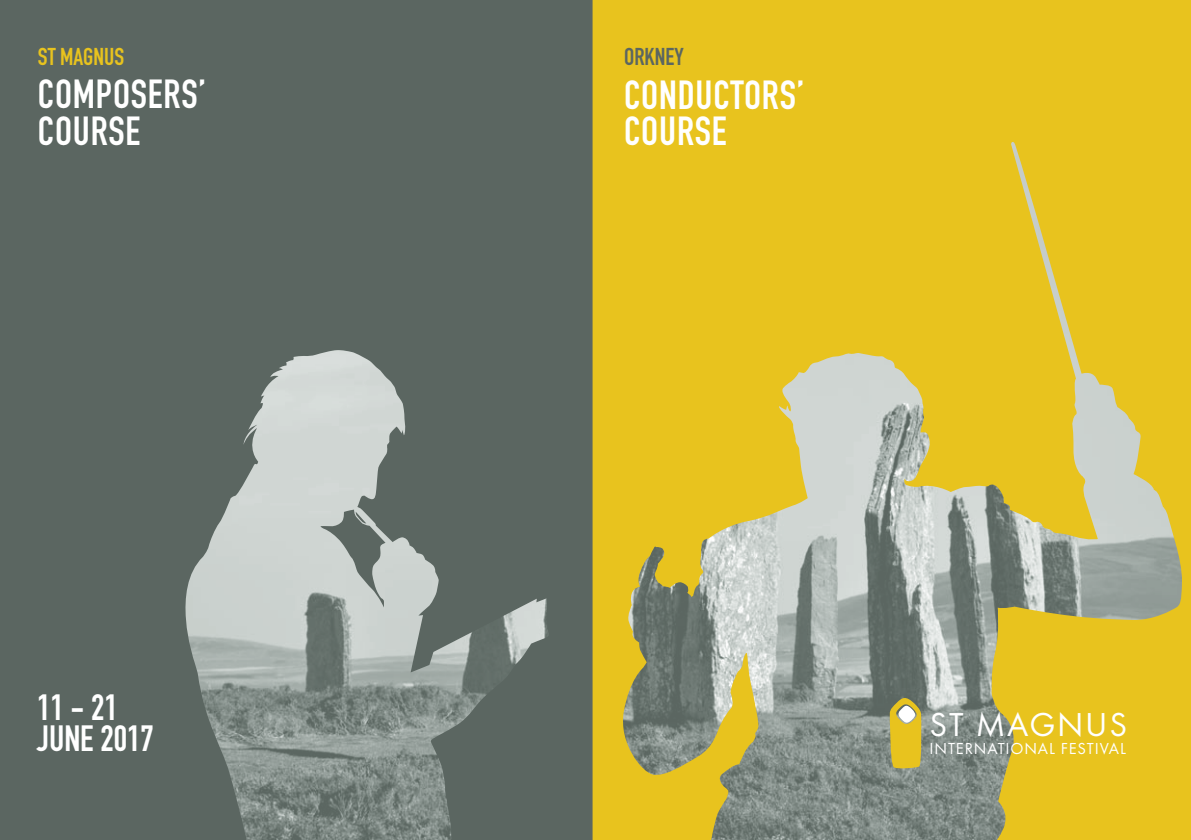
<style>
.page{position:relative;width:1191px;height:840px;background:#fff}
.page>*{position:absolute;margin:0;border:0;box-sizing:border-box;transform-origin:0 0}
.t1{font:40px/36.2px "DIN Engschrift";letter-spacing:.02em;color:#fff}
.t2{font:36px/31.4px "DIN Engschrift";color:#fff}
.t3{font:34.4px "Futura T";letter-spacing:.05em;color:#fff}
.t4{font:24px "DIN Engschrift";color:#e8c31e}
.t5{font:24px "DIN Engschrift";color:#5b6661}
.t6{font:16.6px "Futura T";letter-spacing:.05em;color:#fff}
</style>
<div class="page">
<div style="left:0;top:0;width:597px;height:839px;background:#5b6661"></div>
<img style="left:185px;top:350px;width:364px;height:489px">
<div style="left:592px;top:0;width:599px;height:839px;background:#e8c31e"></div>
<img style="left:623px;top:142px;width:559px;height:697px">
<svg style="left:889px;top:694px;width:33px;height:75px;background:#cdb644"></svg>
<p class="t4" style="left:38px;top:47px;width:88px">ST MAGNUS</p>
<p class="t1" style="left:38px;top:80px;width:169px">COMPOSERS’<br>COURSE</p>
<p class="t2" style="left:37px;top:694px;width:118px">11 - 21<br>JUNE 2017</p>
<p class="t5" style="left:624px;top:48px;width:61px">ORKNEY</p>
<p class="t1" style="left:624px;top:80px;width:181px">CONDUCTORS’<br>COURSE</p>
<p class="t3" style="left:929px;top:710px;width:199px">ST MAGNUS</p>
<p class="t6" style="left:929px;top:741px;width:198px">INTERNATIONAL FESTIVAL</p>
</div>
